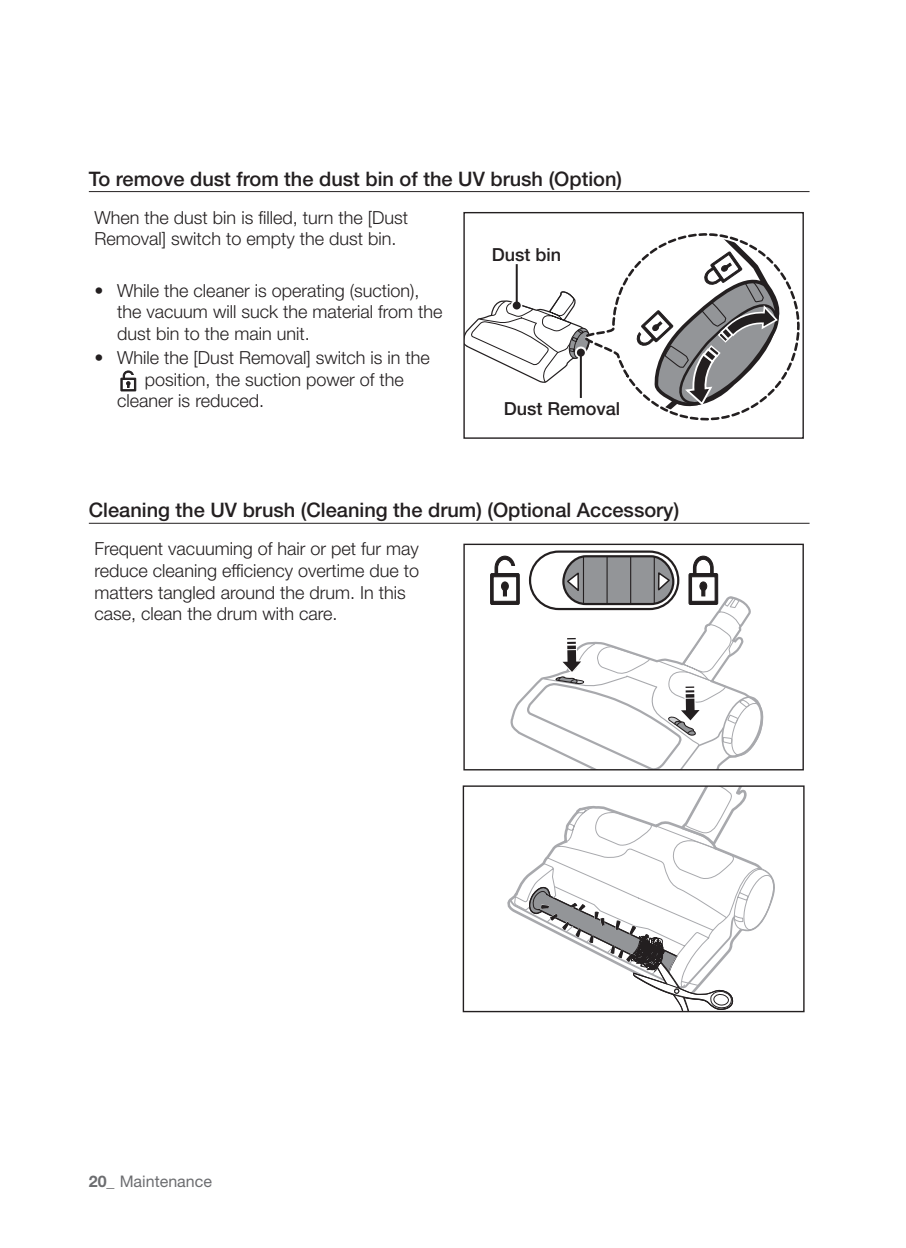
<style>
.page{position:relative;width:906px;height:1248px;background:#fff}
.page>*{position:absolute;margin:0;border:0;box-sizing:border-box;transform-origin:0 0}
.Level_2_Title{font:500 20px "Helvetica Neue LT Pro";color:#231f20}
.Level_1_Body{font:300 18px/21.6px "Helvetica Neue LT Pro";color:#231f20}
.t1{font:500 18px "Helvetica Neue LT Pro";color:#231f20}
.t2{font:16px "Helvetica Neue LT Pro";color:#6c6d70}
.s1{font-weight:700}
</style>
<div class="page">
<hr style="left:89px;top:191px;width:720px;height:1px;background:#231f20">
<hr style="left:89px;top:523px;width:720px;height:1px;background:#231f20">
<div style="left:463px;top:212px;width:340px;height:227px;border:1px solid #231f20"></div>
<svg style="left:464px;top:233px;width:335px;height:193px"></svg>
<svg style="left:510px;top:262px;width:12px;height:49px"></svg>
<hr style="left:515px;top:264px;width:2px;height:41px;background:#231f20">
<div style="left:512px;top:301px;width:8px;height:8px;background:#231f20;border-radius:50%"></div>
<svg style="left:575px;top:347px;width:11px;height:53px"></svg>
<hr style="left:579px;top:353px;width:2px;height:45px;background:#231f20">
<div style="left:576px;top:349px;width:8px;height:8px;background:#231f20;border-radius:50%"></div>
<svg style="left:120px;top:371px;width:16px;height:20px"></svg>
<div style="left:528px;top:550px;width:151px;height:60px;border:2px solid #231f20;border-radius:29px"></div>
<svg style="left:490px;top:555px;width:272px;height:213px"></svg>
<div style="left:463px;top:543px;width:340px;height:227px;border:1px solid #231f20"></div>
<svg style="left:508px;top:787px;width:267px;height:223px"></svg>
<div style="left:462px;top:785px;width:342px;height:227px;border:1px solid #231f20"></div>
<p class="Level_2_Title" style="left:89px;top:166px;width:534px">To remove dust from the dust bin of the UV brush (Option)</p>
<p class="Level_1_Body" style="left:94px;top:206px;width:315px">When the dust bin is filled, turn the [Dust<br>Removal] switch to empty the dust bin.</p>
<p class="t1" style="left:491px;top:244px;width:71px">Dust bin</p>
<p class="Level_1_Body" style="left:117px;top:279px;width:327px;text-indent:-23px">• While the cleaner is operating (suction), the vacuum will suck the material from the dust bin to the main unit.</p>
<p class="Level_1_Body" style="left:94px;top:347px;width:337px">• While the [Dust Removal] switch is in the</p>
<p class="Level_1_Body" style="left:145px;top:368px;width:260px">position, the suction power of the</p>
<p class="Level_1_Body" style="left:117px;top:390px;width:148px">cleaner is reduced.</p>
<p class="t1" style="left:503px;top:398px;width:118px">Dust Removal</p>
<p class="Level_2_Title" style="left:89px;top:498px;width:591px">Cleaning the UV brush (Cleaning the drum) (Optional Accessory)</p>
<p class="Level_1_Body" style="left:94px;top:538px;width:326px">Frequent vacuuming of hair or pet fur may reduce cleaning efficiency overtime due to matters tangled around the drum. In this case, clean the drum with care.</p>
<p class="t2" style="left:89px;top:1171px;width:124px"><span class="s1">20_</span> Maintenance</p>
</div>
